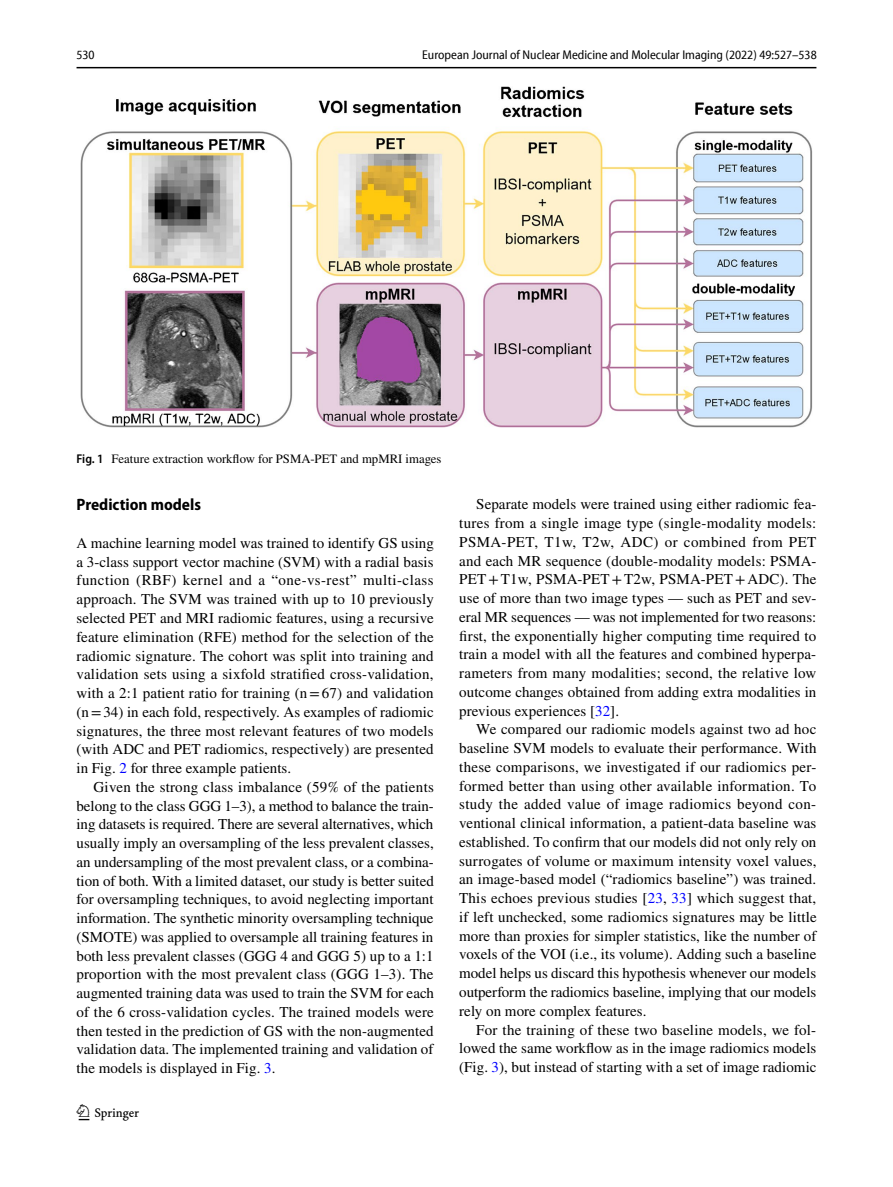
<style>
.page{position:relative;width:893px;height:1187px;background:#fff}
.page>*{position:absolute;margin:0;border:0;box-sizing:border-box;transform-origin:0 0}
.t1{font:22.5px "Springnew Regular 2";color:#000}
.t2{font:700 semi-condensed 16.5px "Myriad Pro";color:#000}
.t3{font:15px/18.8px "STIX";letter-spacing:.005em;color:#000;text-align:justify}
.t4{font:semi-condensed 12.75px "Myriad Pro Unic";color:#000}
.t5{font:12.75px "STIX";color:#000}
.s1{font-family:"Myriad Pro";font-weight:600;font-stretch:semi-condensed}
.s2{color:#00f}
</style>
<div class="page">
<hr style="left:77px;top:67px;width:739px;height:1px;background:#000">
<img style="left:81px;top:87px;width:731px;height:340px">
<p class="t4" style="left:76px;top:50px;width:20px">530</p>
<p class="t4" style="left:422px;top:50px;width:396px">European Journal of Nuclear Medicine and Molecular Imaging (2022) 49:527–538</p>
<p class="t5" style="left:77px;top:449px;width:366px"><span class="s1">Fig. 1</span> Feature extraction workflow for PSMA-PET and mpMRI images</p>
<p class="t2" style="left:77px;top:495px;width:126px">Prediction models</p>
<p class="t3" style="left:77px;top:534px;width:359px">A machine learning model was trained to identify GS using a 3-class support vector machine (SVM) with a radial basis function (RBF) kernel and a “one-vs-rest” multi-class approach. The SVM was trained with up to 10 previously selected PET and MRI radiomic features, using a recursive feature elimination (RFE) method for the selection of the radiomic signature. The cohort was split into training and validation sets using a sixfold stratified cross-validation, with a 2:1 patient ratio for training (n=67) and validation (n=34) in each fold, respectively. As examples of radiomic signatures, the three most relevant features of two models (with ADC and PET radiomics, respectively) are presented in Fig. <span class="s2">2</span> for three example patients.</p>
<p class="t3" style="left:77px;top:778px;width:359px;text-indent:17px">Given the strong class imbalance (59% of the patients belong to the class GGG 1–3), a method to balance the train&shy;ing datasets is required. There are several alternatives, which usually imply an oversampling of the less prevalent classes, an undersampling of the most prevalent class, or a combina&shy;tion of both. With a limited dataset, our study is better suited for oversampling techniques, to avoid neglecting important information. The synthetic minority oversampling technique (SMOTE) was applied to oversample all training features in both less prevalent classes (GGG 4 and GGG 5) up to a 1:1 proportion with the most prevalent class (GGG 1–3). The augmented training data was used to train the SVM for each of the 6 cross-validation cycles. The trained models were then tested in the prediction of GS with the non-augmented validation data. The implemented training and validation of the models is displayed in Fig. <span class="s2">3</span>.</p>
<h1 class="t1" style="left:79px;top:1104px;width:62px">1 3</h1>
<p class="t3" style="left:459px;top:496px;width:359px;text-indent:17px">Separate models were trained using either radiomic fea&shy;tures from a single image type (single-modality models:<br>PSMA-PET, T1w, T2w, ADC) or combined from PET and each MR sequence (double-modality models: PSMA-PET+T1w, PSMA-PET+T2w, PSMA-PET+ ADC). The use of more than two image types — such as PET and sev&shy;eral MR sequences — was not implemented for two reasons: first, the exponentially higher computing time required to train a model with all the features and combined hyperpa&shy;rameters from many modalities; second, the relative low outcome changes obtained from adding extra modalities in previous experiences [<span class="s2">32</span>].</p>
<p class="t3" style="left:459px;top:721px;width:359px;text-indent:17px">We compared our radiomic models against two ad hoc baseline SVM models to evaluate their performance. With these comparisons, we investigated if our radiomics per&shy;formed better than using other available information. To study the added value of image radiomics beyond con&shy;ventional clinical information, a patient-data baseline was established. To confirm that our models did not only rely on surrogates of volume or maximum intensity voxel values, an image-based model (“radiomics baseline”) was trained.<br>This echoes previous studies [<span class="s2">23</span>, <span class="s2">33</span>] which suggest that, if left unchecked, some radiomics signatures may be little more than proxies for simpler statistics, like the number of voxels of the VOI (i.e., its volume). Adding such a baseline model helps us discard this hypothesis whenever our models outperform the radiomics baseline, implying that our models rely on more complex features.</p>
<p class="t3" style="left:459px;top:1021px;width:359px;text-indent:17px">For the training of these two baseline models, we fol&shy;lowed the same workflow as in the image radiomics models (Fig. <span class="s2">3</span>), but instead of starting with a set of image radiomic</p>
</div>
